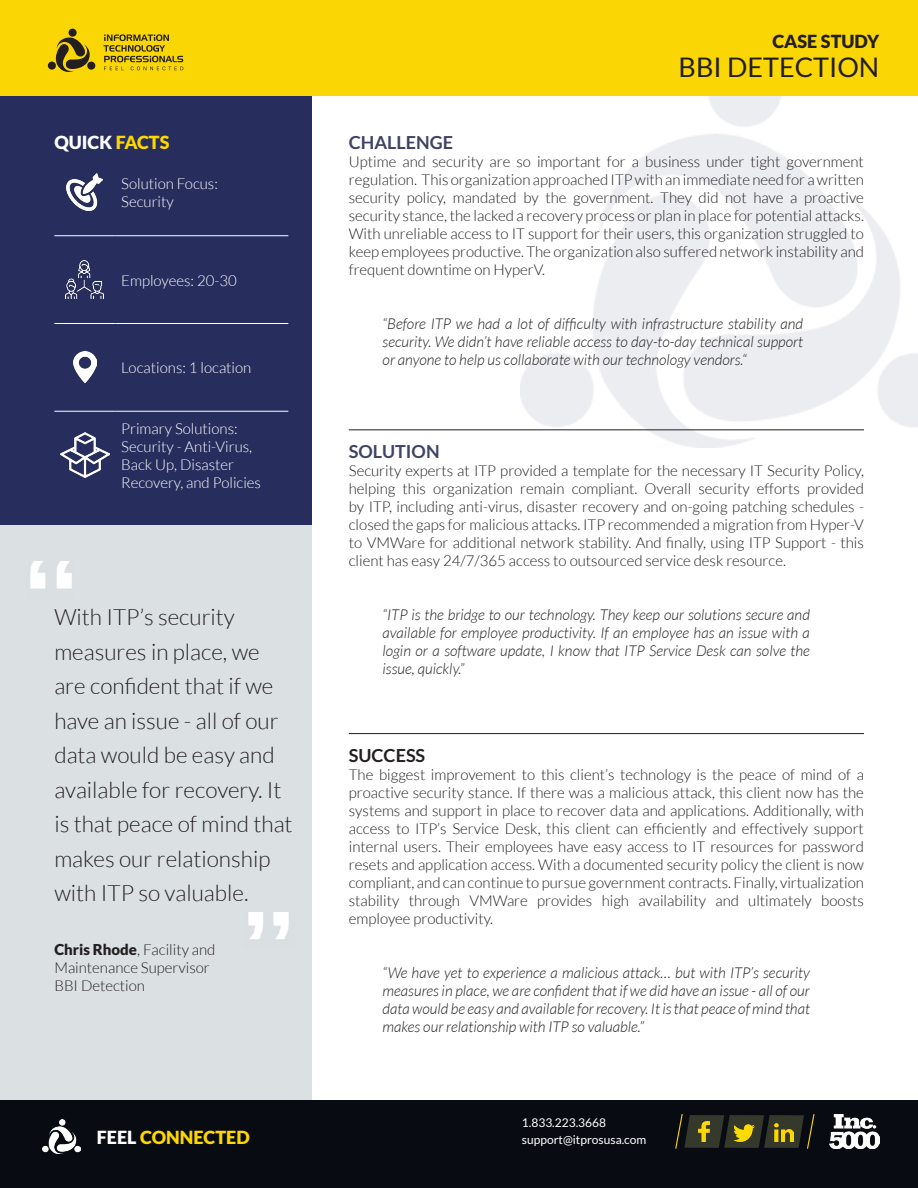
<style>
.page{position:relative;width:918px;height:1188px;background:#fff}
.page>*{position:absolute;margin:0;border:0;box-sizing:border-box;transform-origin:0 0}
.CLIENT_NAME__Frank_B{font:27px "Lato";color:#231f20}
.t1{font:300 22.5px/34.5px "Lato";color:#231f20}
.SECTION_HEADER__Chal{font:700 18px "Lato";color:#3f4366}
.t2{font:900 18px "Lato";color:#fed700}
.t3{font:900 18px "Lato";color:#fff}
.t4{font:900 18px "Lato";color:#231f20}
.t5{font:700 18px "Lato";color:#231f20}
.t6{font:300 15px/18px "Lato";color:#231f20;text-align:justify}
.QUOTES_in_BODY_COPY{font:italic 300 15px/18px "Lato";color:#231f20;text-align:justify}
.t7{font:300 15px/18px "Lato";color:#fff}
.t8{font:12px/16.5px "Lato";color:#fff}
.s1{color:#fed700}
.s2{font-weight:900}
.s3{color:#fff}
</style>
<div class="page">
<img style="left:521px;top:96px;width:397px;height:351px">
<div style="left:0;top:96px;width:311px;height:429px;background:#272e5e"></div>
<div style="left:0;top:525px;width:311px;height:575px;background:#dbe0e3"></div>
<div style="left:0;top:1100px;width:918px;height:88px;background:#080c12"></div>
<img style="left:43px;top:1120px;width:37px;height:34px">
<div style="left:0;top:0;width:918px;height:96px;background:#fbd605"></div>
<svg style="left:104px;top:34px;width:79px;height:36px"></svg>
<svg style="left:48px;top:29px;width:47px;height:43px"></svg>
<svg style="left:675px;top:1114px;width:140px;height:35px"></svg>
<img style="left:830px;top:1114px;width:49px;height:35px">
<img style="left:30px;top:562px;width:42px;height:27px">
<img style="left:248px;top:912px;width:41px;height:27px">
<hr style="left:54px;top:235px;width:61px;height:1px;background:#fff">
<hr style="left:115px;top:235px;width:173px;height:1px;background:#fff">
<hr style="left:54px;top:323px;width:61px;height:1px;background:#fff">
<hr style="left:115px;top:323px;width:173px;height:1px;background:#fff">
<hr style="left:54px;top:411px;width:61px;height:1px;background:#fff">
<hr style="left:115px;top:411px;width:173px;height:1px;background:#fff">
<img style="left:67px;top:174px;width:36px;height:36px">
<img style="left:66px;top:260px;width:38px;height:39px">
<img style="left:74px;top:352px;width:22px;height:31px">
<img style="left:60px;top:433px;width:49px;height:44px">
<hr style="left:349px;top:430px;width:515px;height:1px;background:#231f20">
<hr style="left:349px;top:733px;width:515px;height:1px;background:#231f20">
<p class="t3" style="left:54px;top:132px;width:117px">QUICK <span class="s1">FACTS</span></p>
<p class="t7" style="left:121px;top:175px;width:98px">Solution Focus:</p>
<p class="t7" style="left:121px;top:193px;width:54px">Security</p>
<p class="t7" style="left:121px;top:271px;width:117px">Employees: 20-30</p>
<p class="t7" style="left:121px;top:359px;width:132px">Locations: 1 location</p>
<p class="t7" style="left:121px;top:420px;width:118px">Primary Solutions:</p>
<p class="t7" style="left:121px;top:438px;width:141px">Security - Anti-Virus,<br>Back Up, Disaster<br>Recovery, and Policies</p>
<p class="t1" style="left:54px;top:600px;width:240px">With ITP’s security measures in place, we are confident that if we have an issue - all of our data would be easy and available for recovery. It is that peace of mind that makes our relationship with ITP so valuable.</p>
<p class="t6" style="left:54px;top:941px;width:163px"><span class="s2">Chris Rhode</span>, Facility and<br>Maintenance Supervisor</p>
<p class="t6" style="left:54px;top:977px;width:92px">BBI Detection</p>
<p class="t2" style="left:97px;top:1127px;width:154px"><span class="s3">FEEL</span> CONNECTED</p>
<p class="t4" style="left:772px;top:31px;width:108px">CASE STUDY</p>
<p class="CLIENT_NAME__Frank_B" style="left:679px;top:52px;width:202px">BBI DETECTION</p>
<p class="SECTION_HEADER__Chal" style="left:349px;top:133px;width:106px">CHALLENGE</p>
<p class="t6" style="left:349px;top:153px;width:517px">Uptime and security are so important for a business under tight government regulation. This organization approached ITP with an immediate need for a written security policy, mandated by the government. They did not have a proactive security stance, the lacked a recovery process or plan in place for potential attacks.<br>With unreliable access to IT support for their users, this organization struggled to keep employees productive. The organization also suffered network instability and frequent downtime on HyperV.</p>
<p class="QUOTES_in_BODY_COPY" style="left:383px;top:316px;width:422px">“Before ITP we had a lot of difficulty with infrastructure stability and security. We didn’t have reliable access to day-to-day technical support or anyone to help us collaborate with our technology vendors.“</p>
<p class="SECTION_HEADER__Chal" style="left:349px;top:441px;width:92px">SOLUTION</p>
<p class="t6" style="left:349px;top:462px;width:517px">Security experts at ITP provided a template for the necessary IT Security Policy, helping this organization remain compliant. Overall security efforts provided by ITP, including anti-virus, disaster recovery and on-going patching schedules - closed the gaps for malicious attacks. ITP recommended a migration from Hyper-V to VMWare for additional network stability. And finally, using ITP Support - this client has easy 24/7/365 access to outsourced service desk resource.</p>
<p class="QUOTES_in_BODY_COPY" style="left:383px;top:606px;width:429px">“ITP is the bridge to our technology. They keep our solutions secure and available for employee productivity. If an employee has an issue with a login or a software update, I know that ITP Service Desk can solve the issue, quickly.”</p>
<p class="t5" style="left:349px;top:745px;width:78px">SUCCESS</p>
<p class="t6" style="left:349px;top:765px;width:517px">The biggest improvement to this client’s technology is the peace of mind of a proactive security stance. If there was a malicious attack, this client now has the systems and support in place to recover data and applications. Additionally, with access to ITP’s Service Desk, this client can efficiently and effectively support internal users. Their employees have easy access to IT resources for password resets and application access. With a documented security policy the client is now compliant, and can continue to pursue government contracts. Finally, virtualization stability through VMWare provides high availability and ultimately boosts employee productivity.</p>
<p class="QUOTES_in_BODY_COPY" style="left:383px;top:964px;width:429px">“We have yet to experience a malicious attack… but with ITP’s security measures in place, we are confident that if we did have an issue - all of our data would be easy and available for recovery. It is that peace of mind that makes our relationship with ITP so valuable.”</p>
<p class="t8" style="left:522px;top:1115px;width:126px">1.833.223.3668 support@itprosusa.com</p>
</div>
